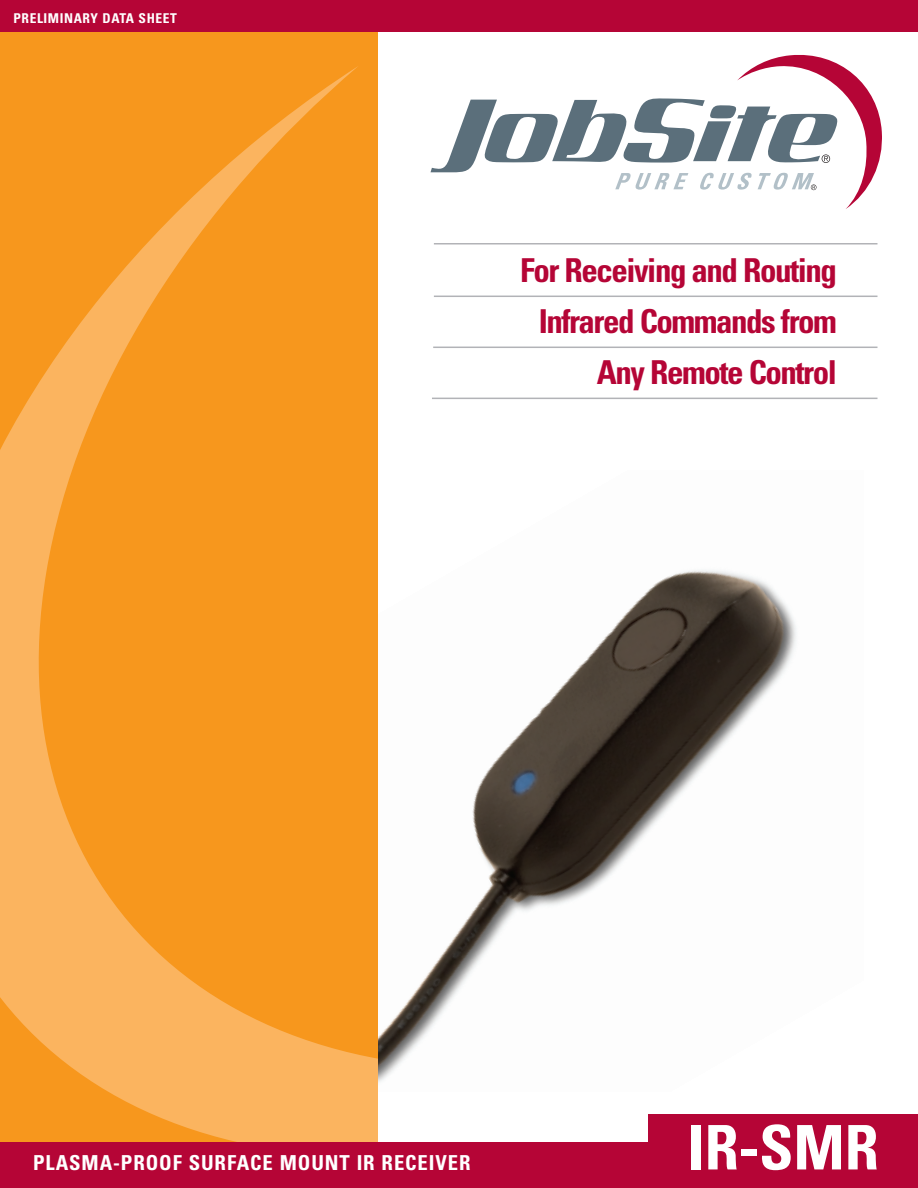
<style>
.page{position:relative;width:918px;height:1188px;background:#fff}
.page>*{position:absolute;margin:0;border:0;box-sizing:border-box;transform-origin:0 0}
.t1{font:700 condensed 61.5px "Univers LT Std";color:#fff}
.t2{font:700 condensed 33px/51px "Univers LT Std";letter-spacing:-.045em;color:#b50536;text-align:right}
.t3{font:700 condensed 20.7px "Univers LT Std";letter-spacing:.045em;color:#fff}
.t4{font:700 condensed 13.5px "Univers LT Std";letter-spacing:.045em;color:#fff}
</style>
<div class="page">
<div style="left:0;top:0;width:378px;height:1188px;background:#f7971d"></div>
<svg style="left:0;top:66px;width:378px;height:1076px"></svg>
<svg style="left:431px;top:55px;width:451px;height:154px"></svg>
<img style="left:378px;top:570px;width:418px;height:513px">
<hr style="left:434px;top:296px;width:443px;height:1px;background:#b2b3b7">
<hr style="left:434px;top:243px;width:443px;height:1px;background:#b2b3b7">
<hr style="left:433px;top:347px;width:444px;height:1px;background:#b2b3b7">
<hr style="left:432px;top:398px;width:445px;height:1px;background:#b2b3b7">
<div style="left:0;top:0;width:918px;height:32px;background:#b50536"></div>
<div style="left:0;top:1142px;width:656px;height:46px;background:#b50536"></div>
<div style="left:648px;top:1114px;width:270px;height:74px;background:#b50536"></div>
<p class="t4" style="left:14px;top:13px;width:165px">PRELIMINARY DATA SHEET</p>
<p class="t2" style="left:520px;top:248px;width:318px">For Receiving and Routing<br>Infrared Commands from<br>Any Remote Control</p>
<p class="t3" style="left:33px;top:1155px;width:439px">PLASMA-PROOF SURFACE MOUNT IR RECEIVER</p>
<h1 class="t1" style="left:688px;top:1125px;width:193px">IR-SMR</h1>
</div>
